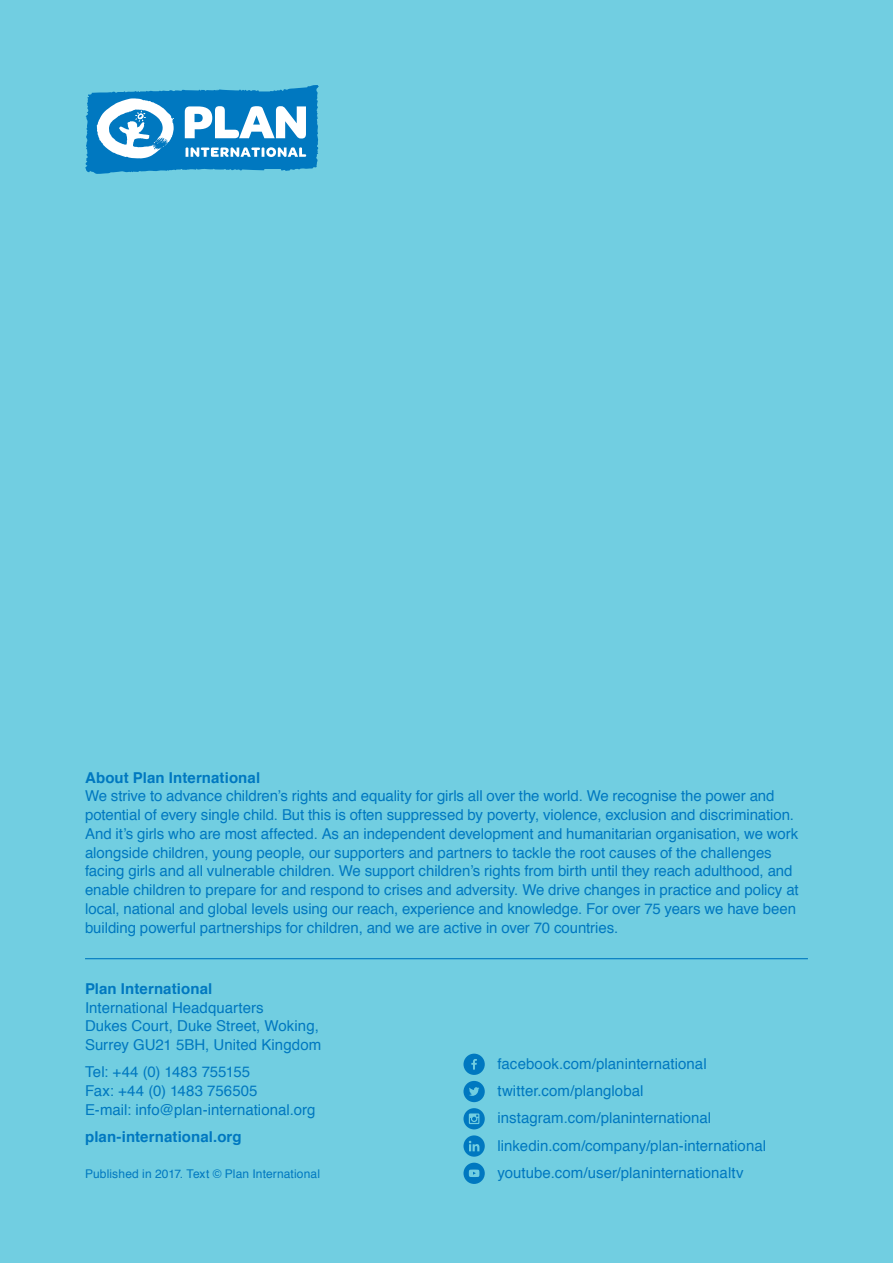
<style>
.page{position:relative;width:893px;height:1263px;background:#71cee1}
.page>*{position:absolute;margin:0;border:0;box-sizing:border-box;transform-origin:0 0}
.body{font:15px/18.8px "Helvetica";letter-spacing:-.005em;color:#0078c0}
.body-2{font:700 15px "Helvetica";letter-spacing:.005em;color:#0078c0}
.body-3{font:12px "Helvetica";letter-spacing:.01em;color:#0078c0}
</style>
<div class="page">
<hr style="left:85px;top:958px;width:723px;height:1px;background:#0078c0">
<svg style="left:463px;top:1054px;width:22px;height:21px"></svg>
<svg style="left:463px;top:1081px;width:22px;height:21px"></svg>
<svg style="left:463px;top:1108px;width:22px;height:21px"></svg>
<svg style="left:463px;top:1135px;width:22px;height:22px"></svg>
<svg style="left:463px;top:1163px;width:22px;height:21px"></svg>
<svg style="left:85px;top:85px;width:234px;height:89px;background:#4da4d3"></svg>
<p class="body-2" style="left:85px;top:765px;width:177px">About Plan International</p>
<p class="body" style="left:85px;top:787px;width:715px">We strive to advance children’s rights and equality for girls all over the world. We recognise the power and potential of every single child. But this is often suppressed by poverty, violence, exclusion and discrimination.<br>And it’s girls who are most affected. As an independent development and humanitarian organisation, we work alongside children, young people, our supporters and partners to tackle the root causes of the challenges facing girls and all vulnerable children. We support children’s rights from birth until they reach adulthood, and enable children to prepare for and respond to crises and adversity. We drive changes in practice and policy at local, national and global levels using our reach, experience and knowledge. For over 75 years we have been building powerful partnerships for children, and we are active in over 70 countries.</p>
<p class="body-2" style="left:85px;top:976px;width:129px">Plan International</p>
<p class="body" style="left:85px;top:998px;width:180px">International Headquarters</p>
<p class="body" style="left:85px;top:1017px;width:235px">Dukes Court, Duke Street, Woking,</p>
<p class="body" style="left:85px;top:1036px;width:238px">Surrey GU21 5BH, United Kingdom</p>
<p class="body" style="left:85px;top:1063px;width:167px">Tel: +44 (0) 1483 755155</p>
<p class="body" style="left:85px;top:1082px;width:174px">Fax: +44 (0) 1483 756505</p>
<p class="body" style="left:85px;top:1101px;width:232px">E-mail: info@plan-international.org</p>
<p class="body-2" style="left:85px;top:1125px;width:158px">plan-international.org</p>
<p class="body-3" style="left:85px;top:1164px;width:236px">Published in 2017. Text © Plan International</p>
<p class="body" style="left:497px;top:1055px;width:211px">facebook.com/planinternational</p>
<p class="body" style="left:497px;top:1082px;width:147px">twitter.com/planglobal</p>
<p class="body" style="left:497px;top:1109px;width:215px">instagram.com/planinternational</p>
<p class="body" style="left:497px;top:1136px;width:270px">linkedin.com/company/plan-international</p>
<p class="body" style="left:497px;top:1164px;width:248px">youtube.com/user/planinternationaltv</p>
</div>
